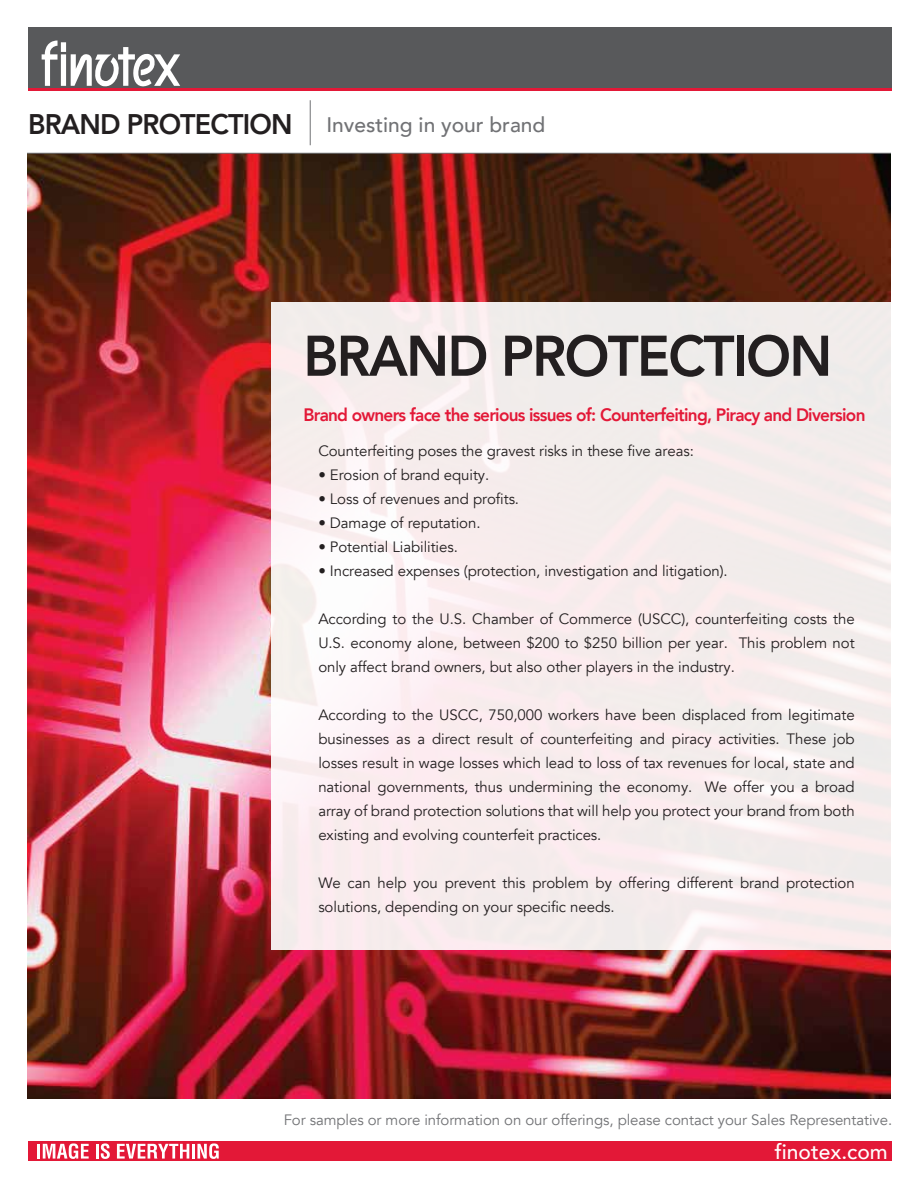
<style>
.page{position:relative;width:918px;height:1188px;background:#fff}
.page>*{position:absolute;margin:0;border:0;box-sizing:border-box;transform-origin:0 0}
.t1{font:800 56.7px "Avenir";letter-spacing:-.03em;color:#231f20;scale:.95 1}
.t2{font:800 28.35px "Avenir";letter-spacing:-.03em;color:#231f20;scale:.95 1}
.t3{font:500 21px "Avenir";color:#717275}
.t4{font:500 21px "Avenir";color:#fff}
.t5{font:800 18px "Avenir";letter-spacing:-.04em;color:#e31837;scale:.95 1}
.t6{font:15px/24px "Avenir";letter-spacing:-.005em;color:#231f20;text-align:justify}
.t7{font:15px "Avenir";letter-spacing:-.005em;color:#717275}
</style>
<div class="page">
<img style="left:27px;top:154px;width:864px;height:944px">
<hr style="left:310px;top:100px;width:1px;height:45px;background:#717275">
<div style="left:271px;top:302px;width:621px;height:648px;background:linear-gradient(to right,#faf0f1,#f3eceb)"></div>
<div style="left:28px;top:1141px;width:864px;height:20px;background:#e31837"></div>
<hr style="left:37px;top:1144px;width:3px;height:15px;background:#fff">
<svg style="left:43px;top:1143px;width:46px;height:16px"></svg>
<svg style="left:96px;top:1143px;width:14px;height:16px"></svg>
<svg style="left:117px;top:1144px;width:72px;height:15px"></svg>
<hr style="left:192px;top:1144px;width:3px;height:15px;background:#fff">
<svg style="left:197px;top:1143px;width:22px;height:16px"></svg>
<div style="left:28px;top:27px;width:864px;height:62px;background:#58595b"></div>
<hr style="left:28px;top:89px;width:864px;height:2px;background:#e31837">
<svg style="left:42px;top:41px;width:138px;height:48px"></svg>
<hr style="left:27px;top:153px;width:864px;height:1px;background:#717275">
<h2 class="t2" style="left:28px;top:102px;width:280px">BRAND PROTECTION</h2>
<h3 class="t3" style="left:326px;top:106px;width:220px">Investing in your brand</h3>
<h1 class="t1" style="left:303px;top:312px;width:558px">BRAND PROTECTION</h1>
<p class="t5" style="left:303px;top:400px;width:593px">Brand owners face the serious issues of: Counterfeiting, Piracy and Diversion</p>
<p class="t6" style="left:318px;top:440px;width:377px">Counterfeiting poses the gravest risks in these five areas:</p>
<p class="t6" style="left:318px;top:464px;width:172px">• Erosion of brand equity.</p>
<p class="t6" style="left:318px;top:488px;width:202px">• Loss of revenues and profits.</p>
<p class="t6" style="left:318px;top:512px;width:164px">• Damage of reputation.</p>
<p class="t6" style="left:318px;top:536px;width:141px">• Potential Liabilities.</p>
<p class="t6" style="left:318px;top:560px;width:411px">• Increased expenses (protection, investigation and litigation).</p>
<p class="t6" style="left:318px;top:608px;width:538px">According to the U.S. Chamber of Commerce (USCC), counterfeiting costs the U.S. economy alone, between $200 to $250 billion per year. This problem not only affect brand owners, but also other players in the industry.</p>
<p class="t6" style="left:318px;top:704px;width:538px">According to the USCC, 750,000 workers have been displaced from legitimate businesses as a direct result of counterfeiting and piracy activities. These job losses result in wage losses which lead to loss of tax revenues for local, state and national governments, thus undermining the economy. We offer you a broad array of brand protection solutions that will help you protect your brand from both existing and evolving counterfeit practices.</p>
<p class="t6" style="left:318px;top:872px;width:538px">We can help you prevent this problem by offering different brand protection solutions, depending on your specific needs.</p>
<p class="t7" style="left:284px;top:1111px;width:610px">For samples or more information on our offerings, please contact your Sales Representative.</p>
<h3 class="t4" style="left:775px;top:1134px;width:114px">finotex.com</h3>
</div>
